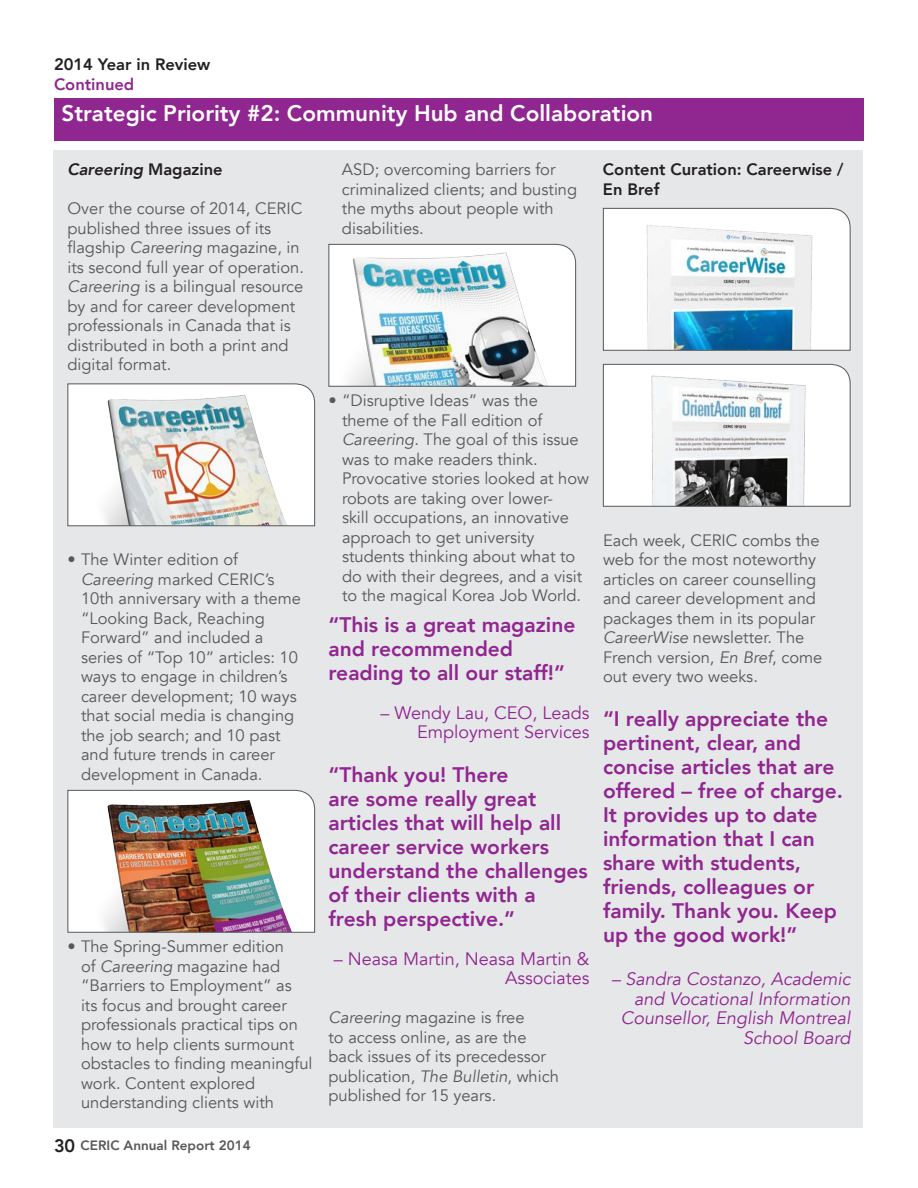
<style>
.page{position:relative;width:918px;height:1188px;background:#fff}
.page>*{position:absolute;margin:0;border:0;box-sizing:border-box;transform-origin:0 0}
.t1{font:800 22.5px "Avenir";color:#fff}
.t2{font:800 21px/24px "Avenir";color:#90268f}
.t3{font:italic 18px/19.5px "Avenir";color:#90268f;text-align:right}
.t4{font:18px/19.5px "Avenir";color:#90268f;text-align:right}
.t5{font:16.5px/19.5px "Avenir";color:#57585a}
.t6{font:800 16.5px/19.5px "Avenir";color:#231f20}
.t7{font:italic 800 16.5px "Avenir";color:#231f20}
.t8{font:800 16.5px "Avenir";color:#90268f}
.t9{font:800 13.5px "Avenir";color:#57585a}
.s1{font-style:normal}
.s2{font-style:italic}
.s3{font-size:18px;color:#231f20}
</style>
<div class="page">
<div style="left:53px;top:150px;width:810px;height:978px;background:#e6e7e9"></div>
<div style="left:54px;top:98px;width:810px;height:42px;background:#90268f"></div>
<img style="left:67px;top:383px;width:248px;height:143px">
<img style="left:67px;top:790px;width:248px;height:143px">
<img style="left:328px;top:244px;width:248px;height:143px">
<svg style="left:603px;top:208px;width:248px;height:143px"></svg>
<svg style="left:603px;top:364px;width:248px;height:143px"></svg>
<p class="t6" style="left:54px;top:55px;width:158px">2014 Year in Review</p>
<p class="t8" style="left:54px;top:72px;width:82px">Continued</p>
<p class="t1" style="left:62px;top:95px;width:593px">Strategic Priority #2: Community Hub and Collaboration</p>
<p class="t7" style="left:68px;top:160px;width:157px">Careering <span class="s1">Magazine</span></p>
<p class="t5" style="left:68px;top:199px;width:238px">Over the course of 2014, CERIC published three issues of its flagship <span class="s2">Careering</span> magazine, in its second full year of operation.<br><span class="s2">Careering</span> is a bilingual resource by and for career development professionals in Canada that is distributed in both a print and digital format.</p>
<p class="t5" style="left:342px;top:160px;width:237px">ASD; overcoming barriers for criminalized clients; and busting the myths about people with disabilities.</p>
<p class="t6" style="left:603px;top:160px;width:242px">Content Curation: Careerwise /<br>En Bref</p>
<p class="t5" style="left:81px;top:550px;width:221px;text-indent:-14px">• The Winter edition of<br><span class="s2">Careering</span> marked CERIC’s<br>10th anniversary with a theme “Looking Back, Reaching<br>Forward” and included a series of “Top 10” articles: 10 ways to engage in children’s career development; 10 ways that social media is changing the job search; and 10 past and future trends in career development in Canada.</p>
<p class="t5" style="left:81px;top:937px;width:233px;text-indent:-14px">• The Spring-Summer edition<br>of <span class="s2">Careering</span> magazine had “Barriers to Employment” as<br>its focus and brought career professionals practical tips on how to help clients surmount obstacles to finding meaningful work. Content explored understanding clients with</p>
<p class="t9" style="left:54px;top:1135px;width:198px"><span class="s3">30</span> CERIC Annual Report 2014</p>
<p class="t5" style="left:342px;top:391px;width:249px;text-indent:-14px">• “Disruptive Ideas” was the<br>theme of the Fall edition of<br><span class="s2">Careering</span>. The goal of this issue was to make readers think.<br>Provocative stories looked at how robots are taking over lower-<br>skill occupations, an innovative approach to get university students thinking about what to do with their degrees, and a visit to the magical Korea Job World.</p>
<p class="t2" style="left:328px;top:613px;width:248px">“This is a great magazine and recommended reading to all our staff!”</p>
<p class="t4" style="left:380px;top:703px;width:211px">– Wendy Lau, CEO, Leads<br>Employment Services</p>
<p class="t2" style="left:328px;top:763px;width:261px">“Thank you! There<br>are some really great articles that will help all career service workers understand the challenges of their clients with a fresh perspective.”</p>
<p class="t4" style="left:334px;top:949px;width:257px">– Neasa Martin, Neasa Martin &amp;<br>Associates</p>
<p class="t5" style="left:328px;top:1008px;width:232px"><span class="s2">Careering</span> magazine is free<br>to access online, as are the back issues of its precedessor publication, <span class="s2">The Bulletin</span>, which published for 15 years.</p>
<p class="t5" style="left:603px;top:531px;width:221px">Each week, CERIC combs the web for the most noteworthy articles on career counselling and career development and packages them in its popular<br><span class="s2">CareerWise</span> newsletter. The<br>French version, <span class="s2">En Bref</span>, come out every two weeks.</p>
<p class="t2" style="left:603px;top:706px;width:241px">“I really appreciate the pertinent, clear, and concise articles that are offered – free of charge.<br>It provides up to date information that I can share with students, friends, colleagues or family. Thank you. Keep up the good work!”</p>
<p class="t3" style="left:611px;top:970px;width:241px">– Sandra Costanzo, Academic and Vocational Information<br>Counsellor, English Montreal<br>School Board</p>
</div>
